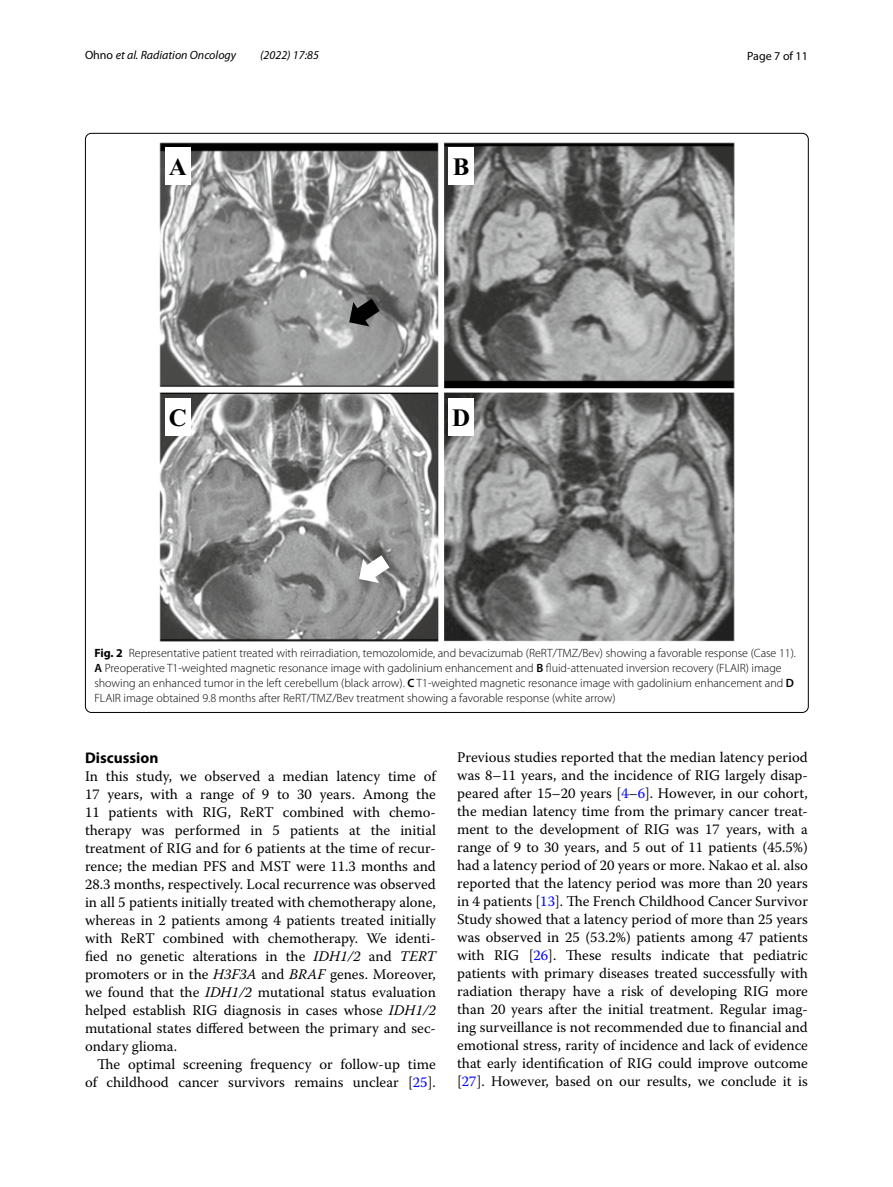
<style>
.page{position:relative;width:893px;height:1187px;background:#fff}
.page>*{position:absolute;margin:0;border:0;box-sizing:border-box;transform-origin:0 0}
.t1{font:25.05px "Times New Roman PS Bold MT2";color:#000}
.t2{font:700 15.45px "Myriad Pro";color:#000}
.t3{font:14.7px/18px "Warnock Pro";color:#000;text-align:justify}
.t4{font:300 12px/15px "Myriad Pro";color:#000}
.t5{font:italic 12px "Myriad Pro";color:#000}
.t6{font:12px "Myriad Pro";color:#000}
.s1{font-style:normal}
.s2{font-weight:700}
.s3{font-weight:600}
.s4{font-style:italic}
.s5{color:#00f}
</style>
<div class="page">
<img style="left:160px;top:142px;width:574px;height:500px">
<div style="left:165px;top:147px;width:26px;height:38px;background:#fff"></div>
<div style="left:448px;top:398px;width:26px;height:38px;background:#fff"></div>
<div style="left:165px;top:398px;width:26px;height:38px;background:#fff"></div>
<div style="left:448px;top:147px;width:26px;height:38px;background:#fff"></div>
<svg style="left:349px;top:299px;width:31px;height:27px"></svg>
<svg style="left:359px;top:555px;width:30px;height:28px"></svg>
<p class="t5" style="left:85px;top:48px;width:153px"><span class="s1">Ohno</span> et al. Radiation Oncology</p>
<p class="t5" style="left:260px;top:48px;width:60px">(2022) 17:85</p>
<p class="t6" style="left:747px;top:48px;width:62px">Page 7 of 11</p>
<h1 class="t1" style="left:169px;top:149px;width:20px">A</h1>
<h1 class="t1" style="left:453px;top:149px;width:18px">B</h1>
<h1 class="t1" style="left:169px;top:400px;width:20px">C</h1>
<h1 class="t1" style="left:452px;top:400px;width:20px">D</h1>
<p class="t4" style="left:94px;top:645px;width:703px"><span class="s2">Fig. 2</span> Representative patient treated with reirradiation, temozolomide, and bevacizumab (ReRT/TMZ/Bev) showing a favorable response (Case 11).<br><span class="s3">A</span> Preoperative T1-weighted magnetic resonance image with gadolinium enhancement and <span class="s3">B</span> fluid-attenuated inversion recovery (FLAIR) image showing an enhanced tumor in the left cerebellum (black arrow). <span class="s3">C</span> T1-weighted magnetic resonance image with gadolinium enhancement and <span class="s3">D </span>FLAIR image obtained 9.8 months after ReRT/TMZ/Bev treatment showing a favorable response (white arrow)</p>
<p class="t2" style="left:85px;top:747px;width:75px">Discussion</p>
<p class="t3" style="left:85px;top:766px;width:352px">In this study, we observed a median latency time of 17 years, with a range of 9 to 30 years. Among the 11 patients with RIG, ReRT combined with chemo&shy;therapy was performed in 5 patients at the initial treatment of RIG and for 6 patients at the time of recur&shy;rence; the median PFS and MST were 11.3 months and 28.3 months, respectively. Local recurrence was observed in all 5 patients initially treated with chemotherapy alone, whereas in 2 patients among 4 patients treated initially with ReRT combined with chemotherapy. We identi&shy;fied no genetic alterations in the <span class="s4">IDH1/2</span> and <span class="s4">TERT </span>promoters or in the <span class="s4">H3F3A</span> and <span class="s4">BRAF</span> genes. Moreover, we found that the <span class="s4">IDH1/2</span> mutational status evaluation helped establish RIG diagnosis in cases whose <span class="s4">IDH1/2 </span>mutational states differed between the primary and sec&shy;ondary glioma.</p>
<p class="t3" style="left:85px;top:1054px;width:352px;text-align:right">The optimal screening frequency or follow-up time of childhood cancer survivors remains unclear [<span class="s5">25</span>].</p>
<p class="t3" style="left:457px;top:747px;width:352px">Previous studies reported that the median latency period was 8–11 years, and the incidence of RIG largely disap&shy;peared after 15–20 years [<span class="s5">4</span>–<span class="s5">6</span>]. However, in our cohort, the median latency time from the primary cancer treat&shy;ment to the development of RIG was 17 years, with a range of 9 to 30 years, and 5 out of 11 patients (45.5%) had a latency period of 20 years or more. Nakao et al. also reported that the latency period was more than 20 years in 4 patients [<span class="s5">13</span>]. The French Childhood Cancer Survivor Study showed that a latency period of more than 25 years was observed in 25 (53.2%) patients among 47 patients with RIG [<span class="s5">26</span>]. These results indicate that pediatric patients with primary diseases treated successfully with radiation therapy have a risk of developing RIG more than 20 years after the initial treatment. Regular imag&shy;ing surveillance is not recommended due to financial and emotional stress, rarity of incidence and lack of evidence that early identification of RIG could improve outcome [<span class="s5">27</span>]. However, based on our results, we conclude it is</p>
</div>
